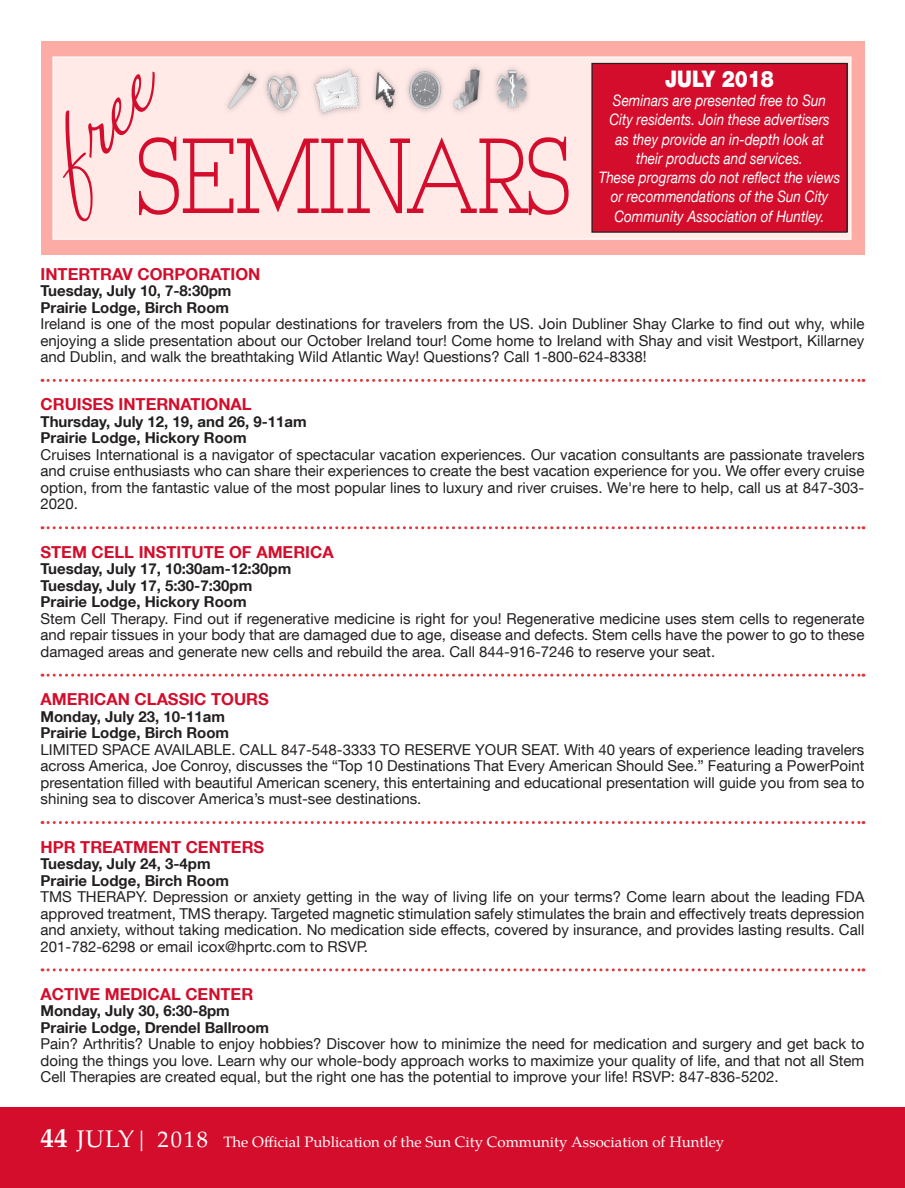
<style>
.page{position:relative;width:905px;height:1188px;background:#fff}
.page>*{position:absolute;margin:0;border:0;box-sizing:border-box;transform-origin:0 0}
.t1{font:131.55px "Infant";color:#d30d2b;scale:.82 1}
.t2{font:italic 101.55px "Valentina JF";color:#d30d2b;scale:1.27 1}
.t3{font:900 22.8px "Helvetica Neue LT Com";color:#fff;scale:.86 1}
.Free_Seminar_Header{font:700 16.5px "Helvetica Neue LT Com";color:#d30d2b}
.t4{font:italic 15.75px/19.4px "Helvetica Neue LT Com";color:#fff;text-align:center;scale:.86 1}
.Free_Seminar_Text{font:15px/16.5px "Helvetica Neue LT Com";color:#231f20;text-align:justify}
.Free_Seminar_Date-Ti{font:700 15px "Helvetica Neue LT Com";color:#231f20}
.t5{font:15px "Te X Gyre Pagella";color:#fff}
.s1{font-weight:700;font-size:27px}
.s2{font-size:24px}
.s3{font-size:22.5px}
</style>
<div class="page">
<div style="left:0;top:1107px;width:904px;height:81px;background:#d30d2b"></div>
<div style="left:40px;top:41px;width:824px;height:213px;background:#fcaca4"></div>
<div style="left:52px;top:56px;width:799px;height:184px;background:#ffeae8;border:1px solid #fff"></div>
<img style="left:227px;top:66px;width:302px;height:50px">
<div style="left:592px;top:63px;width:255px;height:169px;background:#d30d2b"></div>
<div style="left:591px;top:63px;width:256px;height:170px;border:1px solid #231f20"></div>
<svg style="left:42px;top:379px;width:821px;height:3px"></svg>
<svg style="left:42px;top:526px;width:821px;height:3px"></svg>
<svg style="left:42px;top:674px;width:821px;height:3px"></svg>
<svg style="left:42px;top:821px;width:821px;height:3px"></svg>
<svg style="left:42px;top:968px;width:821px;height:3px"></svg>
<p class="t2" style="left:-3px;top:124px;width:103px;rotate:-49deg">free</p>
<p class="t1" style="left:136px;top:109px;width:530px">SEMINARS</p>
<p class="t3" style="left:665px;top:65px;width:128px">JULY 2018</p>
<p class="t4" style="left:598px;top:90px;width:282px">Seminars are presented free to Sun<br>City residents. Join these advertisers<br>as they provide an in-depth look at<br>their products and services.<br>These programs do not reflect the views or recommendations of the Sun City Community Association of Huntley.</p>
<p class="Free_Seminar_Header" style="left:40px;top:263px;width:221px">INTERTRAV CORPORATION</p>
<p class="Free_Seminar_Date-Ti" style="left:40px;top:281px;width:192px">Tuesday, July 10, 7-8:30pm</p>
<p class="Free_Seminar_Date-Ti" style="left:40px;top:298px;width:190px">Prairie Lodge, Birch Room</p>
<p class="Free_Seminar_Text" style="left:40px;top:315px;width:825px">Ireland is one of the most popular destinations for travelers from the US. Join Dubliner Shay Clarke to find out why, while enjoying a slide presentation about our October Ireland tour! Come home to Ireland with Shay and visit Westport, Killarney and Dublin, and walk the breathtaking Wild Atlantic Way! Questions? Call 1-800-624-8338!</p>
<p class="Free_Seminar_Header" style="left:40px;top:394px;width:213px">CRUISES INTERNATIONAL</p>
<p class="Free_Seminar_Date-Ti" style="left:40px;top:412px;width:268px">Thursday, July 12, 19, and 26, 9-11am</p>
<p class="Free_Seminar_Date-Ti" style="left:40px;top:429px;width:208px">Prairie Lodge, Hickory Room</p>
<p class="Free_Seminar_Text" style="left:40px;top:446px;width:825px">Cruises International is a navigator of spectacular vacation experiences. Our vacation consultants are passionate travelers and cruise enthusiasts who can share their experiences to create the best vacation experience for you. We offer every cruise option, from the fantastic value of the most popular lines to luxury and river cruises. We're here to help, call us at 847-303- 2020.</p>
<p class="Free_Seminar_Header" style="left:40px;top:541px;width:295px">STEM CELL INSTITUTE OF AMERICA</p>
<p class="Free_Seminar_Date-Ti" style="left:40px;top:559px;width:252px">Tuesday, July 17, 10:30am-12:30pm</p>
<p class="Free_Seminar_Date-Ti" style="left:40px;top:576px;width:213px">Tuesday, July 17, 5:30-7:30pm</p>
<p class="Free_Seminar_Date-Ti" style="left:40px;top:592px;width:208px">Prairie Lodge, Hickory Room</p>
<p class="Free_Seminar_Text" style="left:40px;top:610px;width:825px">Stem Cell Therapy. Find out if regenerative medicine is right for you! Regenerative medicine uses stem cells to regenerate and repair tissues in your body that are damaged due to age, disease and defects. Stem cells have the power to go to these damaged areas and generate new cells and rebuild the area. Call 844-916-7246 to reserve your seat.</p>
<p class="Free_Seminar_Header" style="left:40px;top:689px;width:230px">AMERICAN CLASSIC TOURS</p>
<p class="Free_Seminar_Date-Ti" style="left:40px;top:707px;width:186px">Monday, July 23, 10-11am</p>
<p class="Free_Seminar_Date-Ti" style="left:40px;top:723px;width:190px">Prairie Lodge, Birch Room</p>
<p class="Free_Seminar_Text" style="left:40px;top:741px;width:825px">LIMITED SPACE AVAILABLE. CALL 847-548-3333 TO RESERVE YOUR SEAT. With 40 years of experience leading travelers across America, Joe Conroy, discusses the “Top 10 Destinations That Every American Should See.” Featuring a PowerPoint presentation filled with beautiful American scenery, this entertaining and educational presentation will guide you from sea to shining sea to discover America’s must-see destinations.</p>
<p class="Free_Seminar_Header" style="left:40px;top:836px;width:225px">HPR TREATMENT CENTERS</p>
<p class="Free_Seminar_Date-Ti" style="left:40px;top:854px;width:172px">Tuesday, July 24, 3-4pm</p>
<p class="Free_Seminar_Date-Ti" style="left:40px;top:871px;width:190px">Prairie Lodge, Birch Room</p>
<p class="Free_Seminar_Text" style="left:40px;top:888px;width:825px">TMS THERAPY. Depression or anxiety getting in the way of living life on your terms? Come learn about the leading FDA approved treatment, TMS therapy. Targeted magnetic stimulation safely stimulates the brain and effectively treats depression and anxiety, without taking medication. No medication side effects, covered by insurance, and provides lasting results. Call 201-782-6298 or email icox@hprtc.com to RSVP.</p>
<p class="Free_Seminar_Header" style="left:40px;top:984px;width:214px">ACTIVE MEDICAL CENTER</p>
<p class="Free_Seminar_Date-Ti" style="left:40px;top:1002px;width:191px">Monday, July 30, 6:30-8pm</p>
<p class="Free_Seminar_Date-Ti" style="left:40px;top:1018px;width:230px">Prairie Lodge, Drendel Ballroom</p>
<p class="Free_Seminar_Text" style="left:40px;top:1035px;width:825px">Pain? Arthritis? Unable to enjoy hobbies? Discover how to minimize the need for medication and surgery and get back to doing the things you love. Learn why our whole-body approach works to maximize your quality of life, and that not all Stem Cell Therapies are created equal, but the right one has the potential to improve your life! RSVP: 847-836-5202.</p>
<p class="t5" style="left:40px;top:1131px;width:685px"><span class="s1">44</span> <span class="s2">JULY</span><span class="s3">| 2018</span> The Official Publication of the Sun City Community Association of Huntley</p>
</div>
